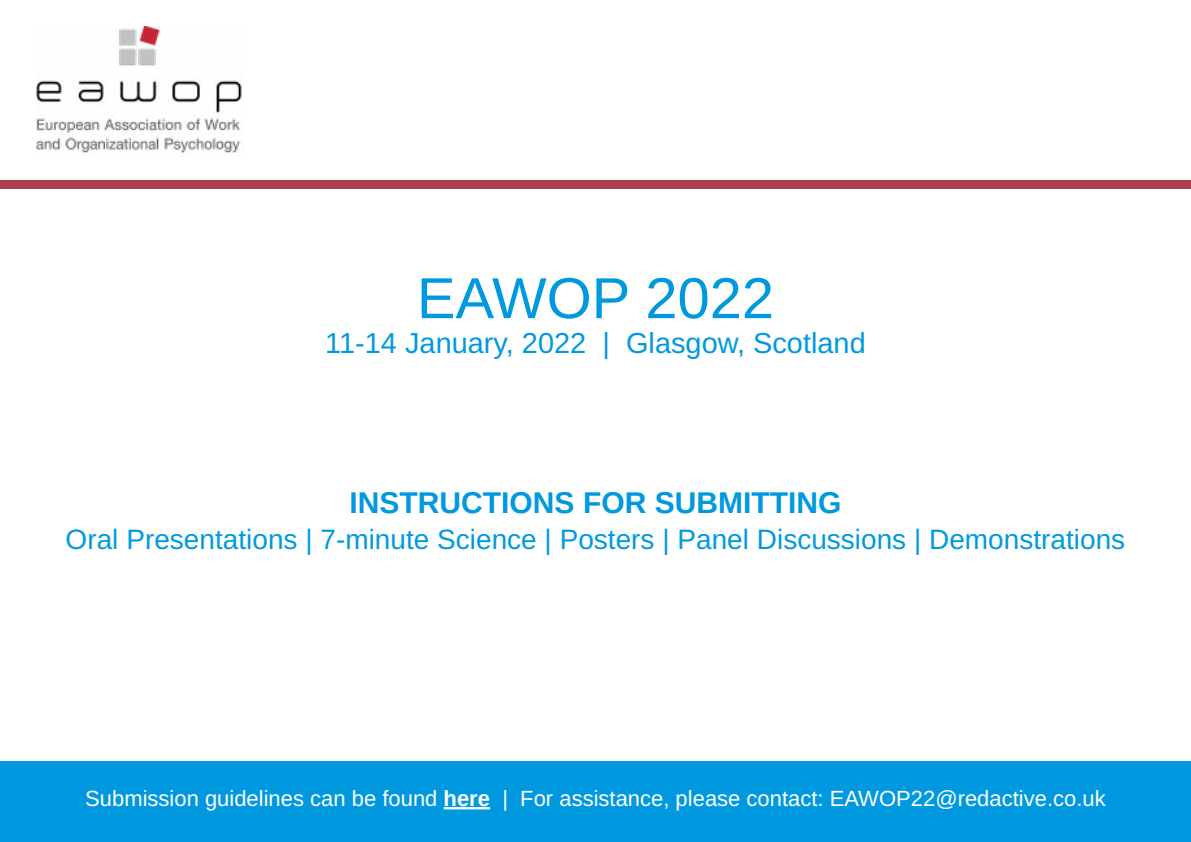
<style>
.page{position:relative;width:1191px;height:842px;background:#fff}
.page>*{position:absolute;margin:0;border:0;box-sizing:border-box;transform-origin:0 0}
.t1{font:57.9px "Arimo";color:#0099e0}
.t2{font:700 30px "Arimo";color:#0099e0}
.t3{font:28.9px "Arimo";color:#0099e0}
.t4{font:28px "Arimo";color:#0099e0}
.t5{font:22px "Arimo";color:#fff}
.s1{font-weight:700}
</style>
<div class="page">
<img style="left:37px;top:26px;width:206px;height:128px">
<div style="left:0;top:761px;width:1191px;height:81px;background:#0099e0"></div>
<div style="left:0;top:181px;width:1191px;height:8px;background:#af3d4d"></div>
<hr style="left:444px;top:807px;width:46px;height:2px;background:#fff">
<h1 class="t1" style="left:417px;top:258px;width:359px">EAWOP 2022</h1>
<h3 class="t3" style="left:325px;top:323px;width:542px">11-14 January, 2022 | Glasgow, Scotland</h3>
<h2 class="t2" style="left:349px;top:482px;width:493px">INSTRUCTIONS FOR SUBMITTING</h2>
<p class="t4" style="left:66px;top:520px;width:1061px">Oral Presentations | 7-minute Science | Posters | Panel Discussions | Demonstrations</p>
<p class="t5" style="left:85px;top:783px;width:1022px">Submission guidelines can be found <span class="s1">here</span> | For assistance, please contact: EAWOP22@redactive.co.uk</p>
</div>
